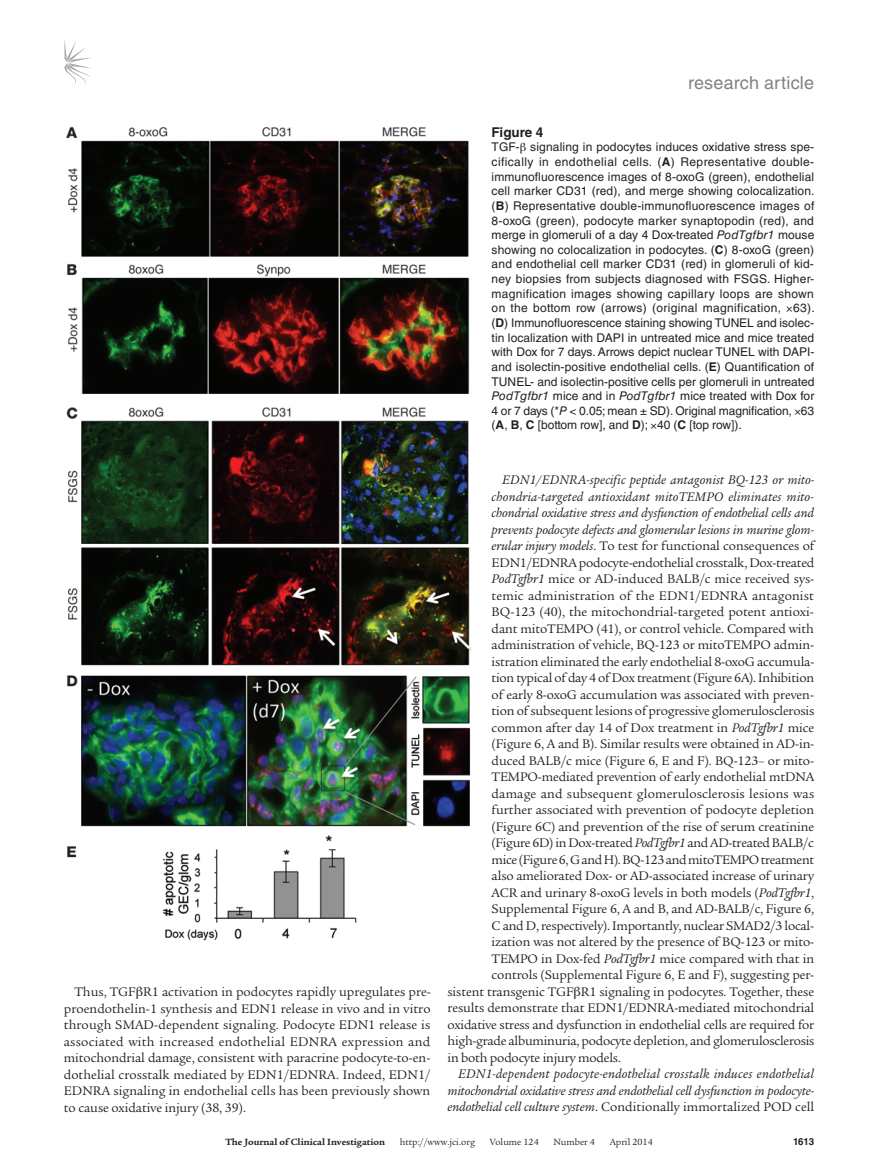
<style>
.page{position:relative;width:878px;height:1175px;background:#fff}
.page>*{position:absolute;margin:0;border:0;box-sizing:border-box;transform-origin:0 0}
.t1{font:18px "Helvetica LT Std";letter-spacing:.01em;color:#808285}
.t2{font:13.5px/16.5px "Legacy Serif Std";letter-spacing:-.01em;color:#231f20;text-align:justify}
.t3{font:italic 13.5px/16.5px "Legacy Serif Std";letter-spacing:-.005em;color:#231f20;text-align:justify}
.t4{font:13.5px "Legacy Serif Std";letter-spacing:.01em;color:#231f20}
.t5{font:italic 13.5px "Legacy Serif Std";letter-spacing:.02em;color:#231f20}
.t6{font:700 13.5px "Helvetica LT Std";color:#231f20}
.t7{font:12px/14.7px "Helvetica LT Std";letter-spacing:-.005em;color:#231f20;text-align:justify}
.t8{font:9.75px "Legacy Serif Std";color:#231f20}
.t9{font:700 9.75px "Legacy Serif Std";color:#231f20}
.t10{font:700 9.75px "Helvetica LT Std";color:#231f20}
.s1{font-weight:700}
.s2{font-style:italic}
.s3{font-style:normal}
</style>
<div class="page">
<svg style="left:64px;top:40px;width:27px;height:45px"></svg>
<img style="left:66px;top:127px;width:405px;height:814px">
<h1 class="t1" style="left:688px;top:73px;width:127px">research article</h1>
<p class="t2" style="left:64px;top:983px;width:368px;text-indent:11px">Thus, TGF R1 activation in podocytes rapidly upregulates pre&shy;proendothelin-1 synthesis and EDN1 release in vivo and in vitro through SMAD-dependent signaling. Podocyte EDN1 release is associated with increased endothelial EDNRA expression and mitochondrial damage, consistent with paracrine podocyte-to-en&shy;dothelial crosstalk mediated by EDN1/EDNRA. Indeed, EDN1/ EDNRA signaling in endothelial cells has been previously shown to cause oxidative injury (38, 39).</p>
<p class="t6" style="left:491px;top:124px;width:53px">Figure 4</p>
<p class="t7" style="left:491px;top:140px;width:325px">TGF- signaling in podocytes induces oxidative stress spe&shy;cifically in endothelial cells. (<span class="s1">A</span>) Representative double&shy;immunofluorescence images of 8-oxoG (green), endothelial cell marker CD31 (red), and merge showing colocalization. (<span class="s1">B</span>) Representative double-immunofluorescence images of 8-oxoG (green), podocyte marker synaptopodin (red), and merge in glomeruli of a day 4 Dox-treated <span class="s2">PodTgfbr1</span> mouse showing no colocalization in podocytes. (<span class="s1">C</span>) 8-oxoG (green) and endothelial cell marker CD31 (red) in glomeruli of kid&shy;ney biopsies from subjects diagnosed with FSGS. Higher&shy;magnification images showing capillary loops are shown on the bottom row (arrows) (original magnification, 63). (<span class="s1">D</span>) Immunofluorescence staining showing TUNEL and isolec&shy;tin localization with DAPI in untreated mice and mice treated with Dox for 7 days. Arrows depict nuclear TUNEL with DAPI&shy;and isolectin-positive endothelial cells. (<span class="s1">E</span>) Quantification of TUNEL- and isolectin-positive cells per glomeruli in untreated <span class="s2">PodTgfbr1</span> mice and in <span class="s2">PodTgfbr1</span> mice treated with Dox for 4 or 7 days (*<span class="s2">P</span> &lt; 0.05; mean ± SD). Original magnification, 63 (<span class="s1">A</span>, <span class="s1">B</span>, <span class="s1">C</span> [bottom row], and <span class="s1">D</span>); 40 (<span class="s1">C</span> [top row]).</p>
<p class="t3" style="left:502px;top:472px;width:313px">EDN1/EDNRA-specific peptide antagonist BQ-123 or mito-</p>
<p class="t5" style="left:491px;top:489px;width:324px">chondria-targeted antioxidant mitoTEMPO eliminates mito-</p>
<p class="t3" style="left:491px;top:505px;width:324px">chondrial oxidative stress and dysfunction of endothelial cells and</p>
<p class="t3" style="left:491px;top:521px;width:324px">prevents podocyte defects and glomerular lesions in murine glom-</p>
<p class="t2" style="left:491px;top:538px;width:324px"><span class="s2">erular injury models</span>. To test for functional consequences of</p>
<p class="t2" style="left:491px;top:554px;width:324px">EDN1/EDNRA podocyte-endothelial crosstalk, Dox-treated</p>
<p class="t2" style="left:491px;top:571px;width:324px"><span class="s2">PodTgfbr1</span> mice or AD-induced BALB/c mice received sys-</p>
<p class="t4" style="left:491px;top:588px;width:324px">temic administration of the EDN1/EDNRA antagonist</p>
<p class="t2" style="left:491px;top:604px;width:324px">BQ-123 (40), the mitochondrial-targeted potent antioxi-</p>
<p class="t2" style="left:491px;top:620px;width:324px">dant mitoTEMPO (41), or control vehicle. Compared with</p>
<p class="t2" style="left:491px;top:637px;width:324px">administration of vehicle, BQ-123 or mitoTEMPO admin-</p>
<p class="t2" style="left:491px;top:653px;width:324px">istration eliminated the early endothelial 8-oxoG accumula-</p>
<p class="t2" style="left:491px;top:670px;width:324px">tion typical of day 4 of Dox treatment (Figure 6A). Inhibition</p>
<p class="t2" style="left:491px;top:686px;width:324px">of early 8-oxoG accumulation was associated with preven-</p>
<p class="t2" style="left:491px;top:703px;width:324px">tion of subsequent lesions of progressive glomerulosclerosis</p>
<p class="t2" style="left:491px;top:719px;width:324px">common after day 14 of Dox treatment in <span class="s2">PodTgfbr1</span> mice</p>
<p class="t2" style="left:491px;top:736px;width:324px">(Figure 6, A and B). Similar results were obtained in AD-in-</p>
<p class="t2" style="left:491px;top:752px;width:324px">duced BALB/c mice (Figure 6, E and F). BQ-123– or mito-</p>
<p class="t2" style="left:491px;top:769px;width:324px">TEMPO-mediated prevention of early endothelial mtDNA</p>
<p class="t4" style="left:491px;top:786px;width:324px">damage and subsequent glomerulosclerosis lesions was</p>
<p class="t2" style="left:491px;top:802px;width:324px">further associated with prevention of podocyte depletion</p>
<p class="t2" style="left:491px;top:818px;width:324px">(Figure 6C) and prevention of the rise of serum creatinine</p>
<p class="t2" style="left:491px;top:835px;width:324px">(Figure 6D) in Dox-treated <span class="s2">PodTgfbr1</span> and AD-treated BALB/c</p>
<p class="t2" style="left:491px;top:851px;width:324px">mice (Figure 6, G and H). BQ-123 and mitoTEMPO treatment</p>
<p class="t2" style="left:491px;top:868px;width:324px">also ameliorated Dox- or AD-associated increase of urinary</p>
<p class="t2" style="left:491px;top:884px;width:324px">ACR and urinary 8-oxoG levels in both models (<span class="s2">PodTgfbr1</span>,</p>
<p class="t2" style="left:491px;top:901px;width:324px">Supplemental Figure 6, A and B, and AD-BALB/c, Figure 6,</p>
<p class="t2" style="left:491px;top:917px;width:324px">C and D, respectively). Importantly, nuclear SMAD2/3 local-</p>
<p class="t2" style="left:491px;top:934px;width:324px">ization was not altered by the presence of BQ-123 or mito-</p>
<p class="t2" style="left:491px;top:950px;width:324px">TEMPO in Dox-fed <span class="s2">PodTgfbr1</span> mice compared with that in</p>
<p class="t2" style="left:491px;top:967px;width:324px">controls (Supplemental Figure 6, E and F), suggesting per-</p>
<p class="t2" style="left:447px;top:983px;width:368px">sistent transgenic TGF R1 signaling in podocytes. Together, these</p>
<p class="t2" style="left:447px;top:1000px;width:368px">results demonstrate that EDN1/EDNRA-mediated mitochondrial</p>
<p class="t2" style="left:447px;top:1016px;width:368px">oxidative stress and dysfunction in endothelial cells are required for</p>
<p class="t2" style="left:447px;top:1033px;width:368px">high-grade albuminuria, podocyte depletion, and glomerulosclerosis</p>
<p class="t2" style="left:447px;top:1049px;width:175px">in both podocyte injury models.</p>
<p class="t3" style="left:447px;top:1066px;width:368px;text-indent:11px">EDN1-dependent podocyte-endothelial crosstalk induces endothelial mitochondrial oxidative stress and endothelial cell dysfunction in podocyte&shy;endothelial cell culture system<span class="s3">. Conditionally immortalized POD cell</span></p>
<p class="t9" style="left:225px;top:1135px;width:161px">The Journal of Clinical Investigation</p>
<p class="t8" style="left:400px;top:1136px;width:77px">http://www.jci.org</p>
<p class="t8" style="left:489px;top:1136px;width:50px">Volume 124</p>
<p class="t8" style="left:553px;top:1136px;width:43px">Number 4</p>
<p class="t8" style="left:609px;top:1136px;width:45px">April 2014</p>
<p class="t10" style="left:793px;top:1135px;width:23px">1613</p>
</div>
